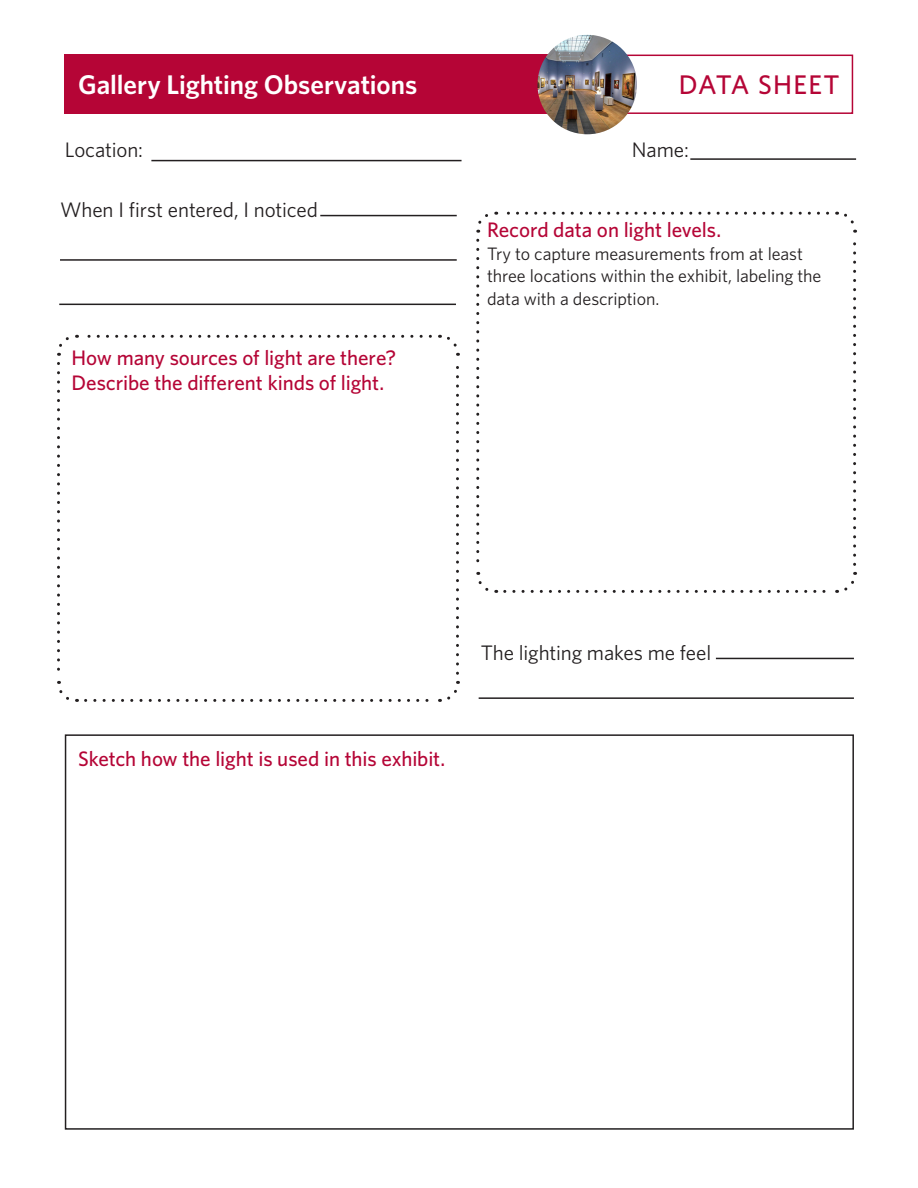
<style>
.page{position:relative;width:918px;height:1188px;background:#fff}
.page>*{position:absolute;margin:0;border:0;box-sizing:border-box;transform-origin:0 0}
.article_header{font:600 27px "Whitney";letter-spacing:-.005em;color:#fff}
.t1{font:500 27px "Whitney";letter-spacing:.045em;color:#b50536}
.First_sentence{font:500 21px/25.2px "Whitney";letter-spacing:-.005em;color:#b50536}
.Body{font:21px "Whitney";letter-spacing:-.005em;color:#231f20}
.First_sentence-2{font:18px/22.5px "Whitney";letter-spacing:-.005em;color:#231f20}
</style>
<div class="page">
<svg style="left:476px;top:240px;width:21px;height:353px"></svg>
<svg style="left:505px;top:572px;width:352px;height:21px"></svg>
<svg style="left:837px;top:211px;width:19px;height:353px"></svg>
<svg style="left:476px;top:211px;width:352px;height:22px"></svg>
<svg style="left:57px;top:337px;width:12px;height:19px"></svg>
<svg style="left:57px;top:363px;width:21px;height:339px"></svg>
<svg style="left:86px;top:681px;width:374px;height:21px"></svg>
<svg style="left:439px;top:334px;width:20px;height:339px"></svg>
<svg style="left:77px;top:335px;width:353px;height:3px"></svg>
<div style="left:65px;top:734px;width:789px;height:396px;border:2px solid #231f20"></div>
<div style="left:585px;top:55px;width:268px;height:59px;border:2px solid #b50536"></div>
<div style="left:65px;top:55px;width:537px;height:59px;background:#b50536"></div>
<img style="left:537px;top:35px;width:100px;height:99px;border-radius:50px">
<hr style="left:151px;top:160px;width:311px;height:1px;background:#231f20">
<hr style="left:479px;top:697px;width:375px;height:2px;background:#231f20">
<hr style="left:716px;top:658px;width:138px;height:1px;background:#231f20">
<hr style="left:320px;top:215px;width:137px;height:1px;background:#231f20">
<hr style="left:60px;top:259px;width:397px;height:2px;background:#231f20">
<hr style="left:59px;top:304px;width:397px;height:1px;background:#231f20">
<hr style="left:690px;top:158px;width:166px;height:2px;background:#231f20">
<p class="article_header" style="left:78px;top:66px;width:341px">Gallery Lighting Observations</p>
<p class="t1" style="left:679px;top:66px;width:162px">DATA SHEET</p>
<p class="Body" style="left:65px;top:136px;width:80px">Location:</p>
<p class="Body" style="left:632px;top:136px;width:58px">Name:</p>
<p class="Body" style="left:60px;top:195px;width:259px">When I first entered, I noticed</p>
<p class="First_sentence" style="left:71px;top:345px;width:326px">How many sources of light are there?<br>Describe the different kinds of light.</p>
<p class="First_sentence" style="left:487px;top:217px;width:236px">Record data on light levels.</p>
<p class="First_sentence-2" style="left:487px;top:242px;width:336px">Try to capture measurements from at least three locations within the exhibit, labeling the data with a description.</p>
<p class="First_sentence" style="left:78px;top:746px;width:369px">Sketch how the light is used in this exhibit.</p>
<p class="Body" style="left:481px;top:638px;width:232px">The lighting makes me feel</p>
</div>
